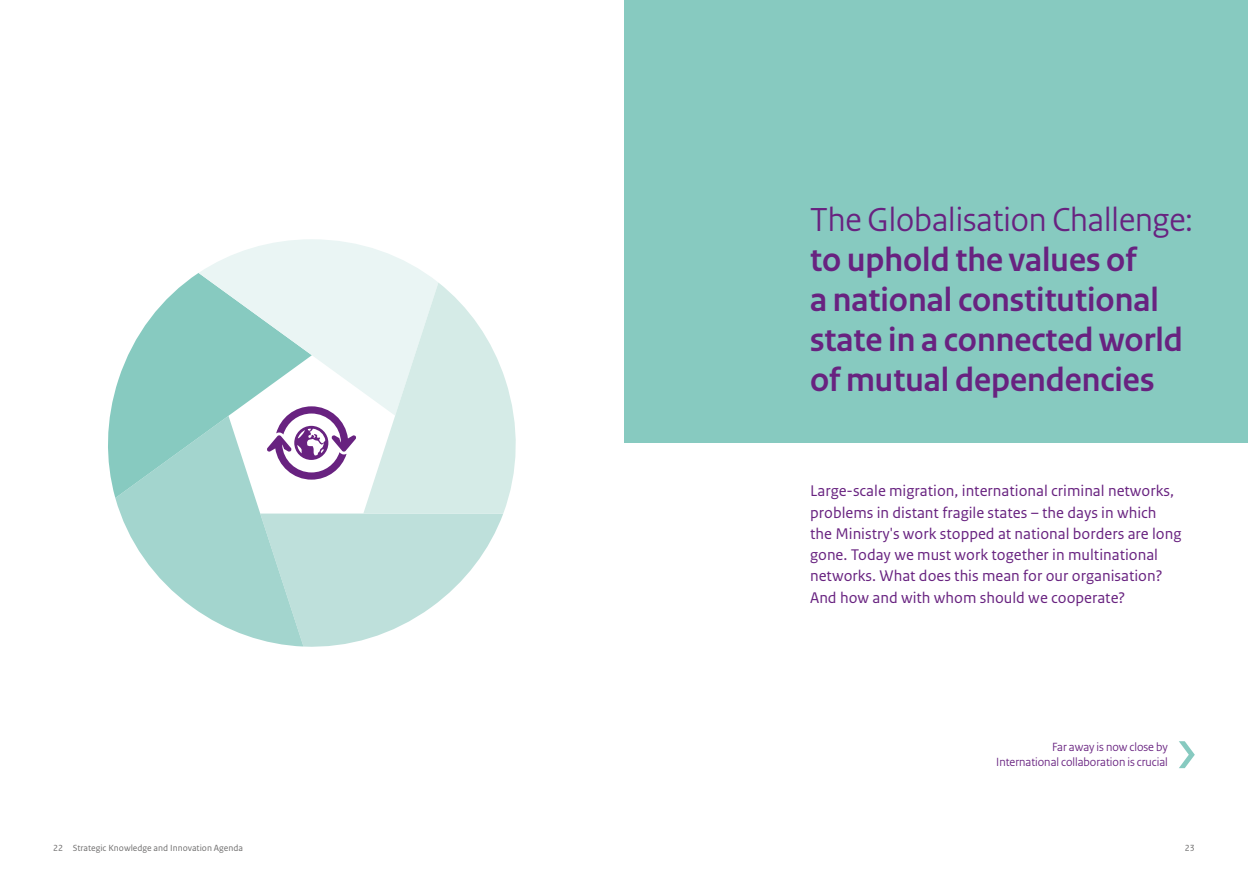
<style>
.page{position:relative;width:1248px;height:886px;background:#fff}
.page>*{position:absolute;margin:0;border:0;box-sizing:border-box;transform-origin:0 0}
.t1{font:700 35px/40px "Rijksoverheid Sans Heading";color:#682280}
.t2{font:35px "Rijksoverheid Sans Heading";color:#682280}
.t3{font:16.25px/21.2px "Rijksoverheid Sans Text";color:#682280}
.t4{font:12.5px/15px "Rijksoverheid Sans Heading";color:#682280;text-align:right}
.t5{font:9.38px "Rijksoverheid Sans Text";color:#706f6f}
</style>
<div class="page">
<div style="left:624px;top:0;width:623px;height:443px;background:#87cac0"></div>
<svg style="left:1179px;top:741px;width:15px;height:27px"></svg>
<svg style="left:108px;top:392px;width:7px;height:104px"></svg>
<svg style="left:115px;top:239px;width:401px;height:408px"></svg>
<h1 class="t2" style="left:810px;top:200px;width:384px">The Globalisation Challenge:</h1>
<h1 class="t1" style="left:810px;top:241px;width:374px">to uphold the values of<br>a national constitutional state in a connected world of mutual dependencies</h1>
<p class="t3" style="left:810px;top:481px;width:373px">Large-scale migration, international criminal networks, problems in distant fragile states – the days in which the Ministry's work stopped at national borders are long gone. Today we must work together in multinational networks. What does this mean for our organisation?<br>And how and with whom should we cooperate?</p>
<p class="t4" style="left:996px;top:740px;width:173px">Far away is now close by<br>International collaboration is crucial</p>
<p class="t5" style="left:53px;top:842px;width:191px">22 Strategic Knowledge and Innovation Agenda</p>
<p class="t5" style="left:1184px;top:842px;width:11px">23</p>
</div>
